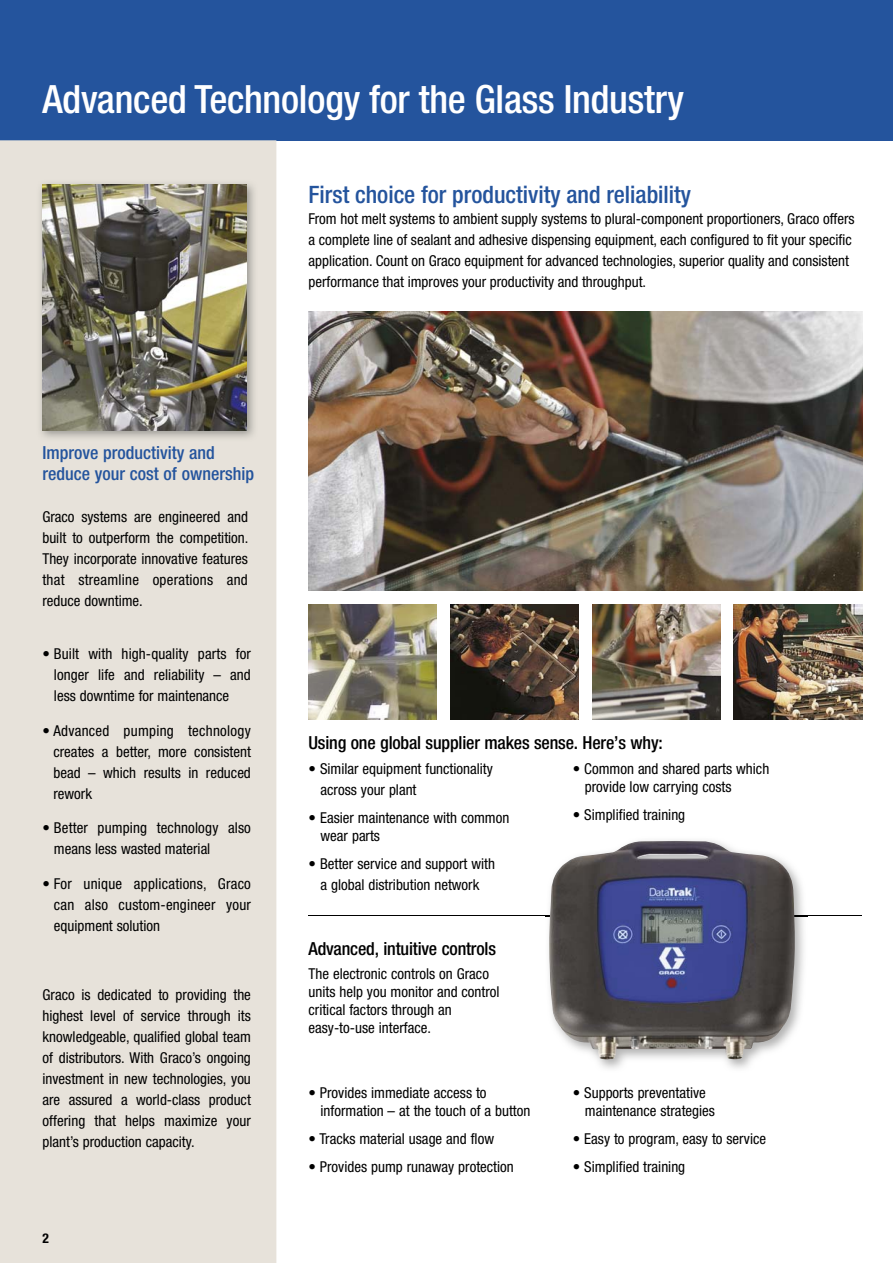
<style>
.page{position:relative;width:893px;height:1263px;background:#fff}
.page>*{position:absolute;margin:0;border:0;box-sizing:border-box;transform-origin:0 0}
.t1{font:500 condensed 39px "Helvetica Neue LT Std";letter-spacing:-.005em;color:#fff}
.t2{font:500 condensed 24px "Helvetica Neue LT Std";color:#24549d}
.t3{font:500 condensed 18px "Helvetica Neue LT Std";letter-spacing:-.01em;color:#000}
.t4{font:500 condensed 18px/21px "Helvetica Neue LT Std";color:#24549d}
.t5{font:condensed 15px/21px "Helvetica Neue LT Std";color:#000}
.t6{font:700 condensed 13.5px "Helvetica Neue LT Std";color:#000}
</style>
<div class="page">
<div style="left:0;top:0;width:893px;height:140px;background:#24549d"></div>
<div style="left:0;top:140px;width:276px;height:1123px;background:#e7e2da"></div>
<img style="left:308px;top:312px;width:554px;height:279px">
<img style="left:37px;top:179px;width:220px;height:263px">
<img style="left:42px;top:185px;width:204px;height:245px">
<hr style="left:308px;top:915px;width:554px;height:1px;background:#000">
<img style="left:545px;top:840px;width:263px;height:229px">
<img style="left:545px;top:915px;width:263px;height:1px">
<img style="left:549px;top:841px;width:246px;height:219px">
<img style="left:308px;top:604px;width:129px;height:115px">
<img style="left:450px;top:604px;width:129px;height:115px">
<img style="left:592px;top:604px;width:128px;height:115px">
<img style="left:734px;top:604px;width:128px;height:115px">
<h1 class="t1" style="left:43px;top:85px;width:643px">Advanced Technology for the Glass Industry</h1>
<h2 class="t2" style="left:308px;top:186px;width:384px">First choice for productivity and reliability</h2>
<p class="t5" style="left:308px;top:210px;width:548px">From hot melt systems to ambient supply systems to plural-component proportioners, Graco offers a complete line of sealant and adhesive dispensing equipment, each configured to fit your specific application. Count on Graco equipment for advanced technologies, superior quality and consistent performance that improves your productivity and throughput.</p>
<p class="t4" style="left:42px;top:444px;width:213px">Improve productivity and reduce your cost of ownership</p>
<p class="t5" style="left:42px;top:508px;width:208px;text-align:justify">Graco systems are engineered and built to outperform the competition.<br>They incorporate innovative features that streamline operations and reduce downtime.</p>
<p class="t5" style="left:54px;top:645px;width:198px;text-align:justify;text-indent:-11px">• Built with high-quality parts for longer life and reliability – and less downtime for maintenance</p>
<p class="t5" style="left:53px;top:722px;width:199px;text-align:justify;text-indent:-11px">• Advanced pumping technology creates a better, more consistent bead – which results in reduced rework</p>
<p class="t5" style="left:54px;top:819px;width:198px;text-indent:-11px">• Better pumping technology also means less wasted material</p>
<p class="t5" style="left:54px;top:875px;width:198px;text-align:justify;text-indent:-11px">• For unique applications, Graco can also custom-engineer your equipment solution</p>
<p class="t5" style="left:43px;top:986px;width:210px;text-align:justify">Graco is dedicated to providing the highest level of service through its knowledgeable, qualified global team of distributors. With Graco’s ongoing investment in new technologies, you are assured a world-class product offering that helps maximize your plant’s production capacity.</p>
<p class="t6" style="left:43px;top:1233px;width:8px">2</p>
<p class="t3" style="left:308px;top:736px;width:356px">Using one global supplier makes sense. Here’s why:</p>
<p class="t5" style="left:321px;top:760px;width:174px;text-indent:-12px">• Similar equipment functionality across your plant</p>
<p class="t5" style="left:321px;top:810px;width:190px;line-height:18px;text-indent:-12px">• Easier maintenance with common wear parts</p>
<p class="t5" style="left:309px;top:855px;width:188px;text-align:center">• Better service and support with a global distribution network</p>
<p class="t3" style="left:308px;top:942px;width:189px">Advanced, intuitive controls</p>
<p class="t5" style="left:308px;top:966px;width:193px;line-height:18px">The electronic controls on Graco units help you monitor and control critical factors through an easy-to-use interface.</p>
<p class="t5" style="left:320px;top:1086px;width:211px;line-height:18px;text-indent:-12px">• Provides immediate access to information – at the touch of a button</p>
<p class="t5" style="left:308px;top:1130px;width:187px">• Tracks material usage and flow</p>
<p class="t5" style="left:308px;top:1158px;width:207px">• Provides pump runaway protection</p>
<p class="t5" style="left:585px;top:762px;width:186px;line-height:18px;text-indent:-12px">• Common and shared parts which provide low carrying costs</p>
<p class="t5" style="left:573px;top:806px;width:114px">• Simplified training</p>
<p class="t5" style="left:585px;top:1086px;width:132px;line-height:18px;text-indent:-12px">• Supports preventative maintenance strategies</p>
<p class="t5" style="left:573px;top:1130px;width:195px">• Easy to program, easy to service</p>
<p class="t5" style="left:573px;top:1158px;width:114px">• Simplified training</p>
</div>
